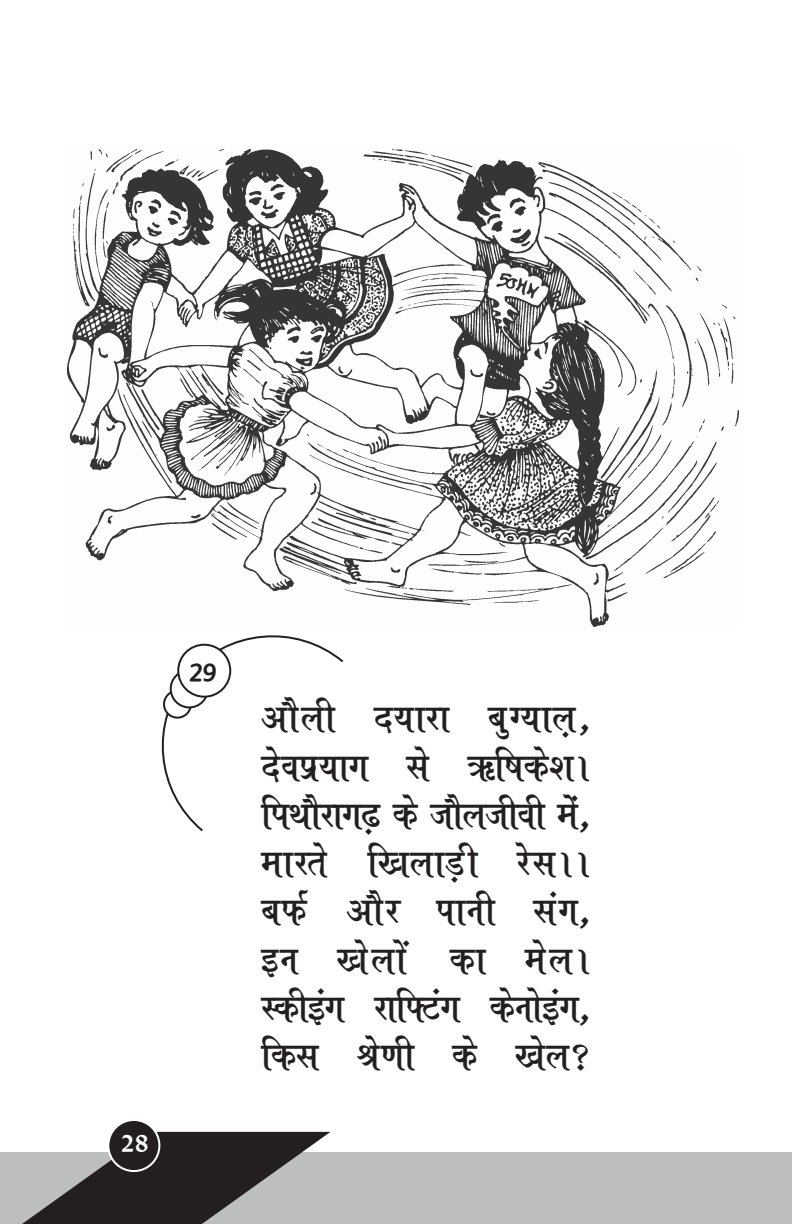
<style>
.page{position:relative;width:792px;height:1224px;background:#fff}
.page>*{position:absolute;margin:0;border:0;box-sizing:border-box;transform-origin:0 0}
.t1{font:700 44px/48.2px "AA Tripti";letter-spacing:.025em;color:#231f20;text-align:justify}
.t2{font:700 36px "AA Tripti";color:#231f20}
.t3{font:700 32px "AA Text";color:#fff}
</style>
<div class="page">
<svg style="left:161px;top:635px;width:183px;height:197px"></svg>
<svg style="left:163px;top:690px;width:29px;height:29px"></svg>
<svg style="left:170px;top:669px;width:39px;height:39px"></svg>
<div style="left:177px;top:644px;width:54px;height:54px;background:#fff;border:2px solid #231f20;border-radius:50%"></div>
<img style="left:68px;top:149px;width:670px;height:477px">
<div style="left:0;top:1152px;width:792px;height:72px;background:#bcbec0"></div>
<svg style="left:22px;top:1132px;width:308px;height:92px"></svg>
<div style="left:107px;top:1119px;width:53px;height:53px;background:#231f20;border:2px solid #fff;border-radius:50%"></div>
<p class="t2" style="left:190px;top:658px;width:27px">29</p>
<p class="t3" style="left:120px;top:1122px;width:30px">28</p>
<p class="t1" style="left:262px;top:699px;width:330px">vkSyh n;kjk cqX;ky+] nsoiz;kx ls ½f"kds'kA fiFkkSjkx&lt;+ ds tkSythoh esa] ekjrs f[kykM+h jslAA cQZ vkSj ikuh lax] bu [ksyksa dk esyA Ldhbax jkf¶Vax dsuksbax] fdl Js.kh ds [ksy\</p>
</div>
